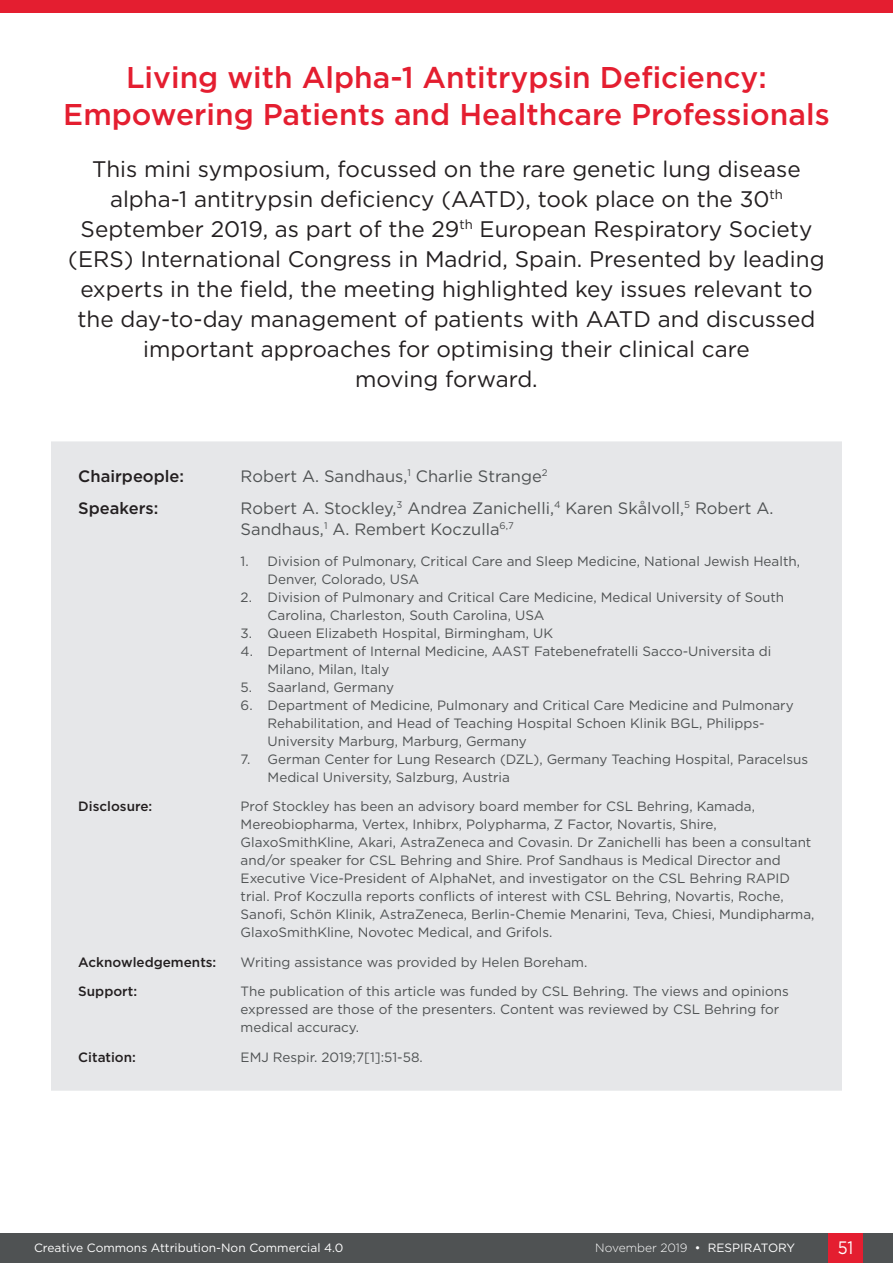
<style>
.page{position:relative;width:893px;height:1263px;background:#fff}
.page>*{position:absolute;margin:0;border:0;box-sizing:border-box;transform-origin:0 0}
.t1{font:500 30px/37.5px "Gotham";color:#e41e30;text-align:center}
.t2{font:22.5px/30px "Gotham";color:#231f20;text-align:center}
.t3{font:18px "Gotham";color:#fff;scale:.9 1}
.t4{font:16.5px/21px "Gotham";color:#4f5253}
.t5{font:500 16.5px "Gotham";color:#231f20}
.t6{font:13.5px/18px "Gotham";color:#4f5253}
.t7{font:500 13.5px "Gotham";color:#231f20}
.t8{font:12px "Gotham";color:#fff}
.t9{font:300 12px "Gotham";color:#fff}
.s1{font-weight:400}
</style>
<div class="page">
<div style="left:0;top:1233px;width:893px;height:30px;background:#4f5253"></div>
<div style="left:829px;top:1233px;width:34px;height:30px;background:#e41e30"></div>
<div style="left:51px;top:441px;width:791px;height:650px;background:#e6e7e9"></div>
<div style="left:0;top:0;width:893px;height:13px;background:#e41e30"></div>
<h1 class="t1" style="left:63px;top:58px;width:768px">Living with Alpha-1 Antitrypsin Deficiency:<br>Empowering Patients and Healthcare Professionals</h1>
<p class="t2" style="left:68px;top:153px;width:758px">This mini symposium, focussed on the rare genetic lung disease alpha-1 antitrypsin deficiency (AATD), took place on the 30<sup>th </sup>September 2019, as part of the 29<sup>th</sup> European Respiratory Society (ERS) International Congress in Madrid, Spain. Presented by leading experts in the field, the meeting highlighted key issues relevant to the day-to-day management of patients with AATD and discussed important approaches for optimising their clinical care<br>moving forward.</p>
<p class="t5" style="left:78px;top:465px;width:107px">Chairpeople:</p>
<p class="t4" style="left:241px;top:465px;width:308px">Robert A. Sandhaus,<sup>1</sup> Charlie Strange<sup>2</sup></p>
<p class="t5" style="left:78px;top:497px;width:82px">Speakers:</p>
<p class="t4" style="left:241px;top:497px;width:534px">Robert A. Stockley,<sup>3</sup> Andrea Zanichelli,<sup>4</sup> Karen Skålvoll,<sup>5</sup> Robert A.<br>Sandhaus,<sup>1</sup> A. Rembert Koczulla<sup>6,7</sup></p>
<p class="t6" style="left:268px;top:551px;width:534px;text-indent:-27px">1. Division of Pulmonary, Critical Care and Sleep Medicine, National Jewish Health,<br>Denver, Colorado, USA</p>
<p class="t6" style="left:268px;top:587px;width:518px;text-indent:-27px">2. Division of Pulmonary and Critical Care Medicine, Medical University of South<br>Carolina, Charleston, South Carolina, USA</p>
<p class="t6" style="left:241px;top:623px;width:314px">3. Queen Elizabeth Hospital, Birmingham, UK</p>
<p class="t6" style="left:268px;top:641px;width:505px;text-indent:-27px">4. Department of Internal Medicine, AAST Fatebenefratelli Sacco-Universita di<br>Milano, Milan, Italy</p>
<p class="t6" style="left:241px;top:677px;width:155px">5. Saarland, Germany</p>
<p class="t6" style="left:268px;top:695px;width:528px;text-indent:-27px">6. Department of Medicine, Pulmonary and Critical Care Medicine and Pulmonary<br>Rehabilitation, and Head of Teaching Hospital Schoen Klinik BGL, Philipps-<br>University Marburg, Marburg, Germany</p>
<p class="t6" style="left:268px;top:749px;width:542px;text-indent:-27px">7. German Center for Lung Research (DZL), Germany Teaching Hospital, Paracelsus<br>Medical University, Salzburg, Austria</p>
<p class="t7" style="left:78px;top:797px;width:76px">Disclosure:</p>
<p class="t6" style="left:241px;top:797px;width:575px">Prof Stockley has been an advisory board member for CSL Behring, Kamada, Mereobiopharma, Vertex, Inhibrx, Polypharma, Z Factor, Novartis, Shire, GlaxoSmithKline, Akari, AstraZeneca and Covasin. Dr Zanichelli has been a consultant and/or speaker for CSL Behring and Shire. Prof Sandhaus is Medical Director and Executive Vice-President of AlphaNet, and investigator on the CSL Behring RAPID trial. Prof Koczulla reports conflicts of interest with CSL Behring, Novartis, Roche, Sanofi, Schön Klinik, AstraZeneca, Berlin-Chemie Menarini, Teva, Chiesi, Mundipharma, GlaxoSmithKline, Novotec Medical, and Grifols.</p>
<p class="t7" style="left:78px;top:953px;width:140px">Acknowledgements:</p>
<p class="t6" style="left:241px;top:952px;width:348px">Writing assistance was provided by Helen Boreham.</p>
<p class="t7" style="left:78px;top:982px;width:60px">Support:</p>
<p class="t6" style="left:241px;top:982px;width:550px">The publication of this article was funded by CSL Behring. The views and opinions expressed are those of the presenters. Content was reviewed by CSL Behring for medical accuracy.</p>
<p class="t7" style="left:78px;top:1048px;width:59px">Citation:</p>
<p class="t6" style="left:241px;top:1048px;width:184px">EMJ Respir. 2019;7[1]:51-58.</p>
<p class="t8" style="left:34px;top:1240px;width:311px">Creative Commons Attribution-Non Commercial 4.0</p>
<p class="t9" style="left:595px;top:1240px;width:201px">November 2019 <span class="s1">• RESPIRATORY</span></p>
<h3 class="t3" style="left:838px;top:1236px;width:19px">51</h3>
</div>
